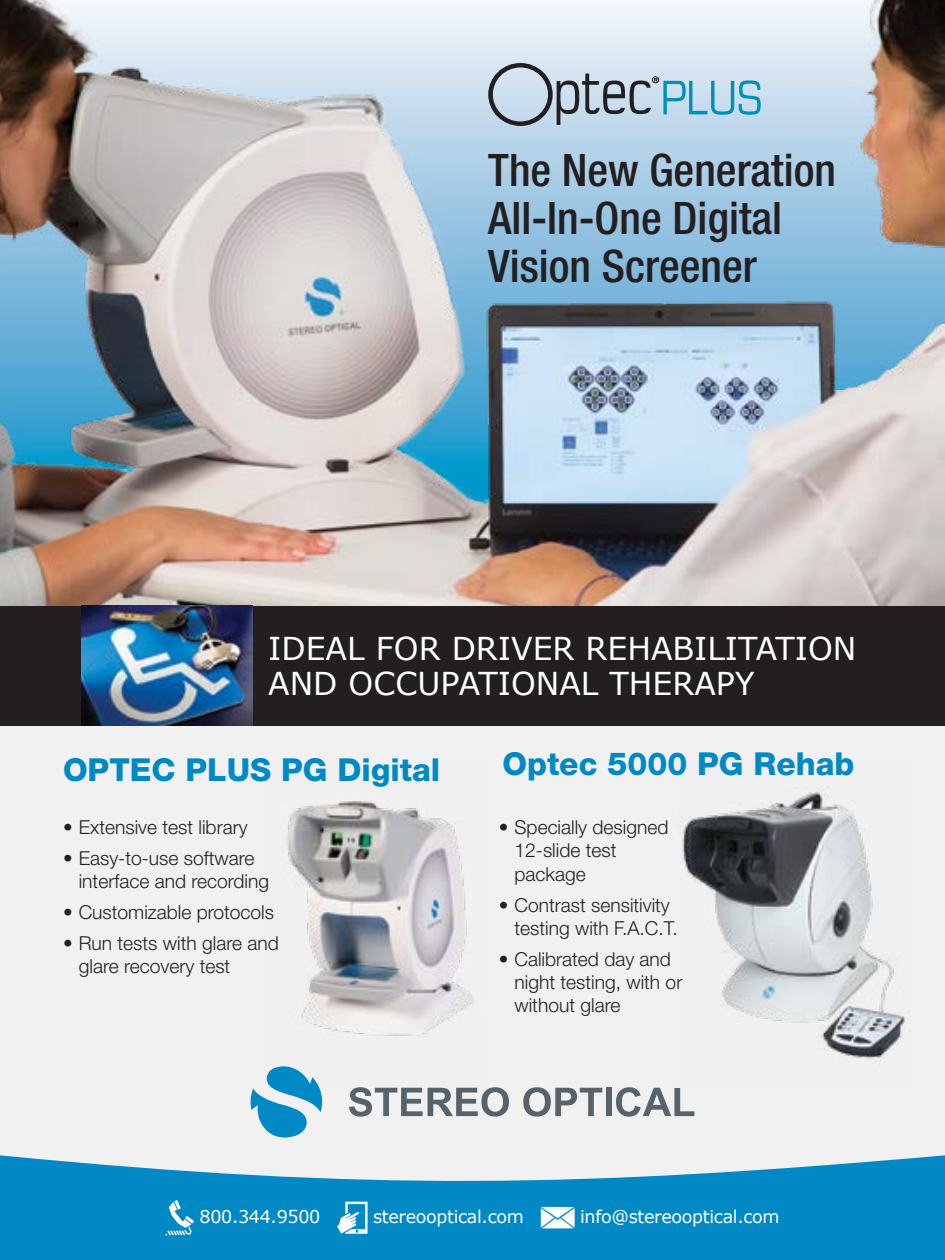
<style>
.page{position:relative;width:945px;height:1260px;background:#fff}
.page>*{position:absolute;margin:0;border:0;box-sizing:border-box;transform-origin:0 0}
.Accroche{font:500 condensed 44.8px/48.1px "Helvetica Neue LT Std";color:#231f20}
.t1{font:800 31.68px "Helvetica Neue LT Std";color:#0089c4}
.Check_box_items{font:31.5px/35px "Verdana";color:#fff}
.t2{font:300 19.25px/23.1px "Helvetica Neue LT Std";color:#231f20}
.t3{font:17.68px "Verdana";letter-spacing:-.02em;color:#fff}
</style>
<div class="page">
<div style="left:0;top:695px;width:945px;height:498px;background:#f1f1f2"></div>
<img style="left:0;top:0;width:945px;height:606px">
<svg style="left:0;top:1155px;width:945px;height:105px;fill:#0089c4"></svg>
<svg style="left:165px;top:1200px;width:29px;height:35px"></svg>
<svg style="left:337px;top:1202px;width:31px;height:32px"></svg>
<svg style="left:541px;top:1207px;width:34px;height:21px"></svg>
<svg style="left:488px;top:63px;width:273px;height:63px;background:#acc3d2"></svg>
<div style="left:0;top:606px;width:945px;height:119px;background:#231f20"></div>
<img style="left:81px;top:606px;width:171px;height:120px">
<img style="left:286px;top:801px;width:188px;height:235px">
<img style="left:679px;top:792px;width:230px;height:267px">
<svg style="left:349px;top:1087px;width:160px;height:30px"></svg>
<svg style="left:523px;top:1087px;width:79px;height:30px"></svg>
<div style="left:606px;top:1088px;width:6px;height:28px;background:#56626c"></div>
<svg style="left:616px;top:1087px;width:78px;height:30px"></svg>
<svg style="left:251px;top:1066px;width:71px;height:72px"></svg>
<p class="Accroche" style="left:488px;top:145px;width:349px">The New Generation</p>
<p class="Accroche" style="left:488px;top:193px;width:295px">All-In-One Digital<br>Vision Screener</p>
<p class="Check_box_items" style="left:268px;top:632px;width:590px">IDEAL FOR DRIVER REHABILITATION<br>AND OCCUPATIONAL THERAPY</p>
<p class="t1" style="left:63px;top:751px;width:379px">OPTEC PLUS PG Digital</p>
<p class="t2" style="left:63px;top:816px;width:186px">• Extensive test library</p>
<p class="t2" style="left:79px;top:847px;width:192px;text-indent:-16px">• Easy-to-use software interface and recording</p>
<p class="t2" style="left:63px;top:901px;width:213px">• Customizable protocols</p>
<p class="t2" style="left:79px;top:932px;width:202px;text-indent:-16px">• Run tests with glare and glare recovery test</p>
<p class="t1" style="left:502px;top:745px;width:354px">Optec 5000 PG Rehab</p>
<p class="t2" style="left:514px;top:816px;width:156px;text-indent:-16px">• Specially designed<br>12-slide test package</p>
<p class="t2" style="left:514px;top:893px;width:165px;text-indent:-16px">• Contrast sensitivity testing with F.A.C.T.</p>
<p class="t2" style="left:514px;top:947px;width:169px;text-indent:-16px">• Calibrated day and night testing, with or without glare</p>
<p class="t3" style="left:200px;top:1206px;width:122px">800.344.9500</p>
<p class="t3" style="left:373px;top:1206px;width:152px">stereooptical.com</p>
<p class="t3" style="left:580px;top:1206px;width:201px">info@stereooptical.com</p>
</div>
